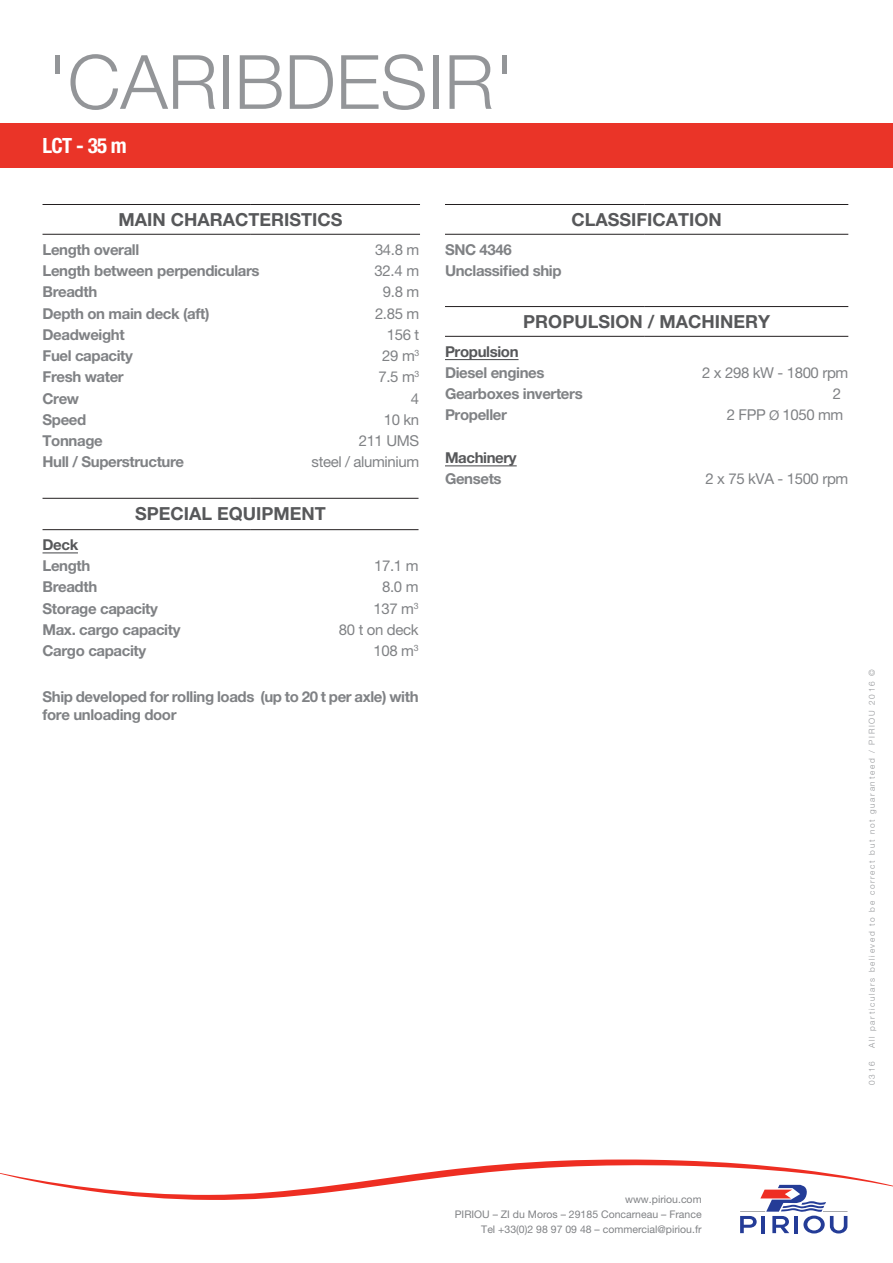
<style>
.page{position:relative;width:893px;height:1263px;background:#fff}
.page>*{position:absolute;margin:0;border:0;box-sizing:border-box;transform-origin:0 0}
.t1{font:300 75px "Helvetica Neue LT Pro";color:#939598}
.t2{font:700 condensed 21px "Helvetica Neue LT Pro";color:#fff}
.t3{font:700 18px "Helvetica Neue LT Pro";color:#57585a}
.t4{font:700 15px/21.3px "Helvetica Neue LT Pro";letter-spacing:-.025em;color:#808285}
.t5{font:15px "Helvetica Neue LT Pro";letter-spacing:-.025em;color:#808285}
.t6{font:700 15px "Helvetica Neue LT Pro";color:#57585a}
.t7{font:10.5px/15px "Helvetica Neue LT Pro";color:#808285;text-align:right}
.t8{font:300 8.25px "Helvetica Neue LT Pro";letter-spacing:.2em;color:#939598}
.s1{color:#57585a}
.s2{font-weight:400;font-size:12px;color:#fff}
.s3{font-size:13.5px}
</style>
<div class="page">
<hr style="left:43px;top:204px;width:208px;height:1px;background:#231f20">
<hr style="left:251px;top:204px;width:169px;height:1px;background:#231f20">
<hr style="left:43px;top:234px;width:208px;height:1px;background:#231f20">
<hr style="left:251px;top:234px;width:169px;height:1px;background:#231f20">
<hr style="left:43px;top:498px;width:208px;height:1px;background:#231f20">
<hr style="left:251px;top:498px;width:167px;height:1px;background:#231f20">
<hr style="left:43px;top:529px;width:208px;height:1px;background:#231f20">
<hr style="left:251px;top:529px;width:167px;height:1px;background:#231f20">
<hr style="left:43px;top:552px;width:35px;height:1px;background:#57585a">
<hr style="left:445px;top:336px;width:200px;height:1px;background:#231f20">
<hr style="left:645px;top:336px;width:203px;height:1px;background:#231f20">
<hr style="left:445px;top:204px;width:200px;height:1px;background:#231f20">
<hr style="left:645px;top:204px;width:203px;height:1px;background:#231f20">
<hr style="left:445px;top:234px;width:200px;height:1px;background:#231f20">
<hr style="left:645px;top:234px;width:203px;height:1px;background:#231f20">
<hr style="left:445px;top:306px;width:200px;height:1px;background:#231f20">
<hr style="left:645px;top:306px;width:203px;height:1px;background:#231f20">
<hr style="left:445px;top:359px;width:74px;height:1px;background:#57585a">
<hr style="left:445px;top:465px;width:72px;height:1px;background:#57585a">
<svg style="left:0;top:1159px;width:893px;height:74px"></svg>
<div style="left:0;top:123px;width:893px;height:45px;background:#ea3428"></div>
<h1 class="t1" style="left:47px;top:36px;width:470px">'CARIBDESIR'</h1>
<h2 class="t2" style="left:43px;top:133px;width:86px">lct - 35 m</h2>
<p class="t3" style="left:119px;top:208px;width:225px">Main c haracteristics</p>
<p class="t4" style="left:43px;top:239px;width:98px">Length overall</p>
<p class="t5" style="left:375px;top:241px;width:46px">34.8 m</p>
<p class="t4" style="left:43px;top:260px;width:219px">Length between perpendiculars</p>
<p class="t5" style="left:375px;top:262px;width:46px">32.4 m</p>
<p class="t4" style="left:43px;top:281px;width:56px">Breadth</p>
<p class="t5" style="left:383px;top:283px;width:38px">9.8 m</p>
<p class="t4" style="left:43px;top:302px;width:168px">Depth on main deck (aft)</p>
<p class="t5" style="left:375px;top:304px;width:46px">2.85 m</p>
<p class="t4" style="left:43px;top:324px;width:84px">Deadweight</p>
<p class="t5" style="left:387px;top:326px;width:34px">156 t</p>
<p class="t4" style="left:43px;top:345px;width:92px">Fuel capacity</p>
<p class="t5" style="left:382px;top:347px;width:39px">29 m<sup>3</sup></p>
<p class="t4" style="left:43px;top:366px;width:83px">Fresh water</p>
<p class="t5" style="left:378px;top:368px;width:42px">7.5 m<sup>3</sup></p>
<p class="t4" style="left:43px;top:387px;width:38px">Crew</p>
<p class="t5" style="left:411px;top:389px;width:10px">4</p>
<p class="t4" style="left:43px;top:409px;width:45px">Speed</p>
<p class="t5" style="left:384px;top:411px;width:37px">10 kn</p>
<p class="t4" style="left:43px;top:430px;width:62px">Tonnage</p>
<p class="t5" style="left:359px;top:432px;width:62px">211 UMS</p>
<p class="t4" style="left:43px;top:451px;width:143px">Hull / Superstructure</p>
<p class="t5" style="left:312px;top:453px;width:109px">steel / aluminium</p>
<p class="t3" style="left:135px;top:503px;width:187px">Special equipment</p>
<p class="t4" style="left:43px;top:534px;width:49px"><span class="s1">Deck</span><span class="s2">t<br></span>Length</p>
<p class="t5" style="left:374px;top:557px;width:46px">17.1 m</p>
<p class="t4" style="left:43px;top:576px;width:56px">Breadth</p>
<p class="t5" style="left:382px;top:578px;width:38px">8.0 m</p>
<p class="t4" style="left:43px;top:597px;width:117px">Storage capacity</p>
<p class="t5" style="left:374px;top:599px;width:46px">137 m<sup>3</sup></p>
<p class="t4" style="left:43px;top:619px;width:140px">Max. cargo capacity</p>
<p class="t5" style="left:339px;top:621px;width:81px">80 t on deck</p>
<p class="t4" style="left:43px;top:640px;width:105px">Cargo capacity</p>
<p class="t5" style="left:374px;top:642px;width:46px">108 m<sup>3</sup></p>
<p class="t4" style="left:43px;top:687px;width:378px;line-height:18px">Ship developed for rolling loads (up to 20 t per axle) with fore unloading door</p>
<p class="t3" style="left:571px;top:208px;width:152px">Classification</p>
<p class="t4" style="left:445px;top:238px;width:118px">SN C 4346<br>Unclassified ship</p>
<p class="t3" style="left:523px;top:310px;width:14px">PROPU</p>
<p class="t3" style="left:588px;top:310px;width:23px">LSION</p>
<p class="t3" style="left:648px;top:310px;width:124px">/ Machinery</p>
<p class="t6" style="left:445px;top:342px;width:75px">Propulsion</p>
<p class="t4" style="left:445px;top:361px;width:101px">Diesel engines</p>
<p class="t5" style="left:702px;top:363px;width:148px">2 x 298 kW - 1800 rpm</p>
<p class="t4" style="left:445px;top:383px;width:139px">Gearboxes inverters</p>
<p class="t5" style="left:833px;top:385px;width:10px">2</p>
<p class="t4" style="left:445px;top:404px;width:63px">Propeller</p>
<p class="t5" style="left:727px;top:406px;width:118px">2 FPP <span class="s3">Ø</span> 1050 mm</p>
<p class="t6" style="left:445px;top:448px;width:73px">Machinery</p>
<p class="t4" style="left:445px;top:468px;width:58px">Gensets</p>
<p class="t5" style="left:705px;top:470px;width:144px">2 x 75 kVA - 1500 rpm</p>
<p class="t8" style="left:867px;top:1048px;width:380px;rotate:-90deg">ALL PARTICULARS BELIEVED TO BE CORRECT BUT NOT GUARANTEED / PIRI OU 2016 ©</p>
<p class="t8" style="left:867px;top:1085px;width:25px;rotate:-90deg">0316</p>
<p class="t7" style="left:455px;top:1192px;width:248px">www.piriou.com<br>PIRIOU – ZI du Moros – 29185 Concarneau – France<br>Tel +33(0)2 98 97 09 48 – commercial@piriou.fr</p>
<p class="t7" style="left:487px;top:1222px;width:7px">é</p>
</div>
